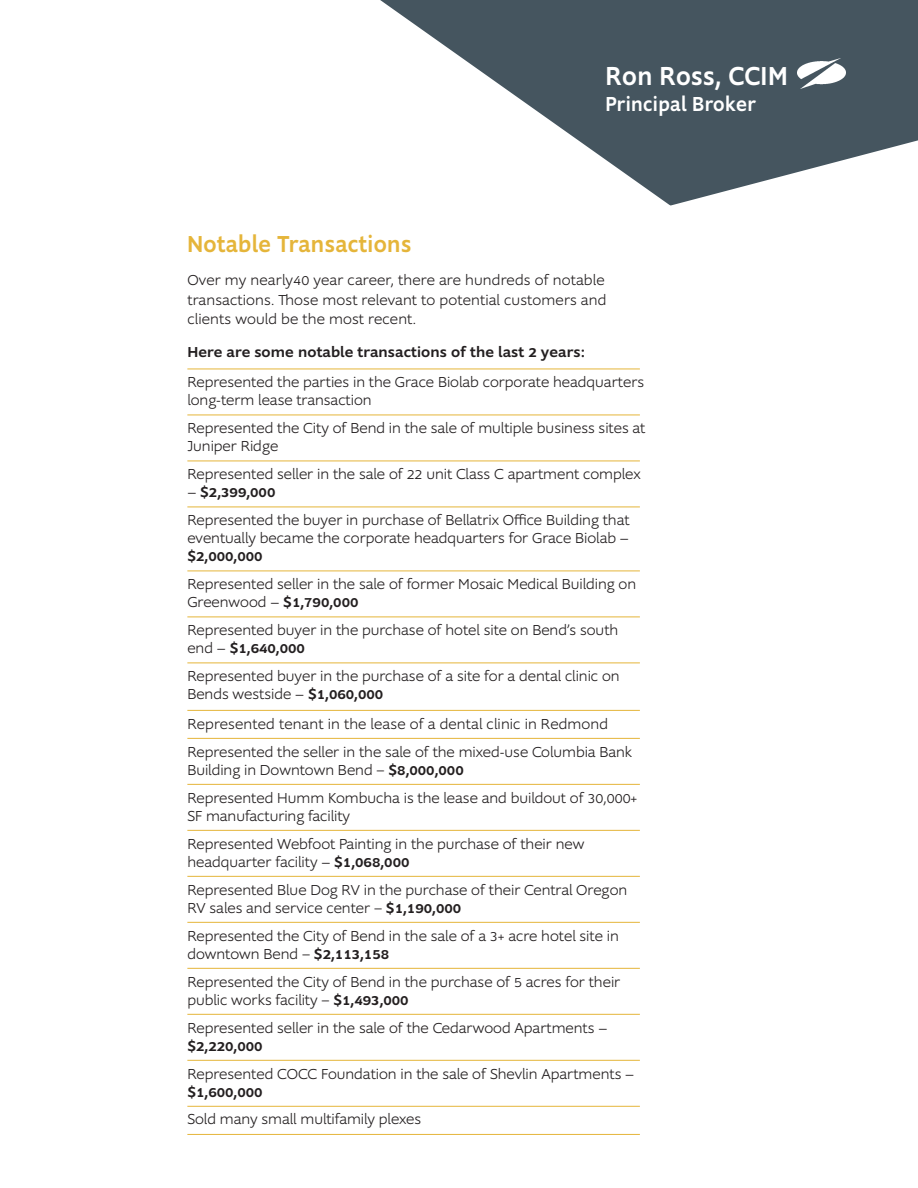
<style>
.page{position:relative;width:918px;height:1188px;background:#fff}
.page>*{position:absolute;margin:0;border:0;box-sizing:border-box;transform-origin:0 0}
.Bio_NAME{font:500 27px "Supra";letter-spacing:.02em;color:#fff;scale:.9 1}
.Body_Text{font:500 24px "Supra";letter-spacing:.02em;color:#e5b53a;scale:.9 1}
.Bio_TITLE{font:500 21px "Supra";letter-spacing:.02em;color:#fff;scale:.9 1}
.BIO_SALES_TRANSACTIO{font:300 15px/18px "Supra";color:#231f20}
.Body_Text-2{font:300 15px/19.5px "Supra";letter-spacing:.01em;color:#231f20}
.Sales_Trans_Chart_He{font:500 15px "Supra";letter-spacing:.01em;color:#231f20}
.BIO_SALES_TRANSACTIO-2{font:500 15px "Supra";color:#231f20}
.s1{font-weight:300}
.s2{font-weight:500}
</style>
<div class="page">
<svg style="left:380px;top:0;width:538px;height:206px;fill:#45555f"></svg>
<hr style="left:187px;top:369px;width:453px;height:1px;background:#e5b53a">
<hr style="left:187px;top:415px;width:453px;height:1px;background:#e5b53a">
<hr style="left:187px;top:461px;width:453px;height:1px;background:#e5b53a">
<hr style="left:187px;top:507px;width:453px;height:1px;background:#e5b53a">
<hr style="left:187px;top:571px;width:453px;height:1px;background:#e5b53a">
<hr style="left:187px;top:617px;width:453px;height:1px;background:#e5b53a">
<hr style="left:187px;top:663px;width:453px;height:1px;background:#e5b53a">
<hr style="left:187px;top:710px;width:453px;height:1px;background:#e5b53a">
<hr style="left:187px;top:738px;width:453px;height:1px;background:#e5b53a">
<hr style="left:187px;top:784px;width:453px;height:1px;background:#e5b53a">
<hr style="left:187px;top:830px;width:453px;height:1px;background:#e5b53a">
<hr style="left:187px;top:876px;width:453px;height:1px;background:#e5b53a">
<hr style="left:187px;top:922px;width:453px;height:1px;background:#e5b53a">
<hr style="left:187px;top:968px;width:453px;height:1px;background:#e5b53a">
<hr style="left:187px;top:1014px;width:453px;height:1px;background:#e5b53a">
<hr style="left:187px;top:1060px;width:453px;height:1px;background:#e5b53a">
<hr style="left:187px;top:1106px;width:453px;height:1px;background:#e5b53a">
<hr style="left:187px;top:1134px;width:453px;height:1px;background:#e5b53a">
<img style="left:797px;top:59px;width:48px;height:29px">
<p class="Bio_NAME" style="left:606px;top:58px;width:204px">Ron Ross, CCIM</p>
<p class="Bio_TITLE" style="left:606px;top:89px;width:169px">Principal Broker</p>
<p class="Body_Text" style="left:187px;top:228px;width:250px">Notable Transactions</p>
<p class="Body_Text-2" style="left:187px;top:270px;width:421px">Over my nearly40 year career, there are hundreds of notable transactions. Those most relevant to potential customers and clients would be the most recent.</p>
<p class="Sales_Trans_Chart_He" style="left:187px;top:342px;width:399px">Here are some notable transactions of the last 2 years:</p>
<p class="BIO_SALES_TRANSACTIO" style="left:187px;top:373px;width:458px">Represented the parties in the Grace Biolab corporate headquarters long-term lease transaction</p>
<p class="BIO_SALES_TRANSACTIO" style="left:187px;top:419px;width:460px">Represented the City of Bend in the sale of multiple business sites at<br>Juniper Ridge</p>
<p class="BIO_SALES_TRANSACTIO" style="left:187px;top:465px;width:455px">Represented seller in the sale of 22 unit Class C apartment complex</p>
<p class="BIO_SALES_TRANSACTIO-2" style="left:187px;top:482px;width:90px"><span class="s1">—</span> $2,399,000</p>
<p class="BIO_SALES_TRANSACTIO" style="left:187px;top:511px;width:444px;text-align:justify">Represented the buyer in purchase of Bellatrix Office Building that eventually became the corporate headquarters for Grace Biolab — <span class="s2">$2,000,000</span></p>
<p class="BIO_SALES_TRANSACTIO" style="left:187px;top:575px;width:450px">Represented seller in the sale of former Mosaic Medical Building on<br>Greenwood — <span class="s2">$1,790,000</span></p>
<p class="BIO_SALES_TRANSACTIO" style="left:187px;top:621px;width:432px">Represented buyer in the purchase of hotel site on Bend’s south end — <span class="s2">$1,640,000</span></p>
<p class="BIO_SALES_TRANSACTIO" style="left:187px;top:667px;width:434px">Represented buyer in the purchase of a site for a dental clinic on<br>Bends westside — <span class="s2">$1,060,000</span></p>
<p class="BIO_SALES_TRANSACTIO" style="left:187px;top:715px;width:422px">Represented tenant in the lease of a dental clinic in Redmond</p>
<p class="BIO_SALES_TRANSACTIO" style="left:187px;top:743px;width:446px">Represented the seller in the sale of the mixed-use Columbia Bank<br>Building in Downtown Bend — <span class="s2">$8,000,000</span></p>
<p class="BIO_SALES_TRANSACTIO" style="left:187px;top:789px;width:452px">Represented Humm Kombucha is the lease and buildout of 30,000+<br>SF manufacturing facility</p>
<p class="BIO_SALES_TRANSACTIO" style="left:187px;top:835px;width:399px">Represented Webfoot Painting in the purchase of their new headquarter facility — <span class="s2">$1,068,000</span></p>
<p class="BIO_SALES_TRANSACTIO" style="left:187px;top:881px;width:441px">Represented Blue Dog RV in the purchase of their Central Oregon<br>RV sales and service center — <span class="s2">$1,190,000</span></p>
<p class="BIO_SALES_TRANSACTIO" style="left:187px;top:927px;width:433px">Represented the City of Bend in the sale of a 3+ acre hotel site in downtown Bend — <span class="s2">$2,113,158</span></p>
<p class="BIO_SALES_TRANSACTIO" style="left:187px;top:973px;width:434px">Represented the City of Bend in the purchase of 5 acres for their public works facility — <span class="s2">$1,493,000</span></p>
<p class="BIO_SALES_TRANSACTIO" style="left:187px;top:1019px;width:422px">Represented seller in the sale of the Cedarwood Apartments — <span class="s2">$2,220,000</span></p>
<p class="BIO_SALES_TRANSACTIO" style="left:187px;top:1064px;width:448px">Represented COCC Foundation in the sale of Shevlin Apartments — <span class="s2">$1,600,000</span></p>
<p class="BIO_SALES_TRANSACTIO" style="left:187px;top:1110px;width:235px">Sold many small multifamily plexes</p>
</div>
